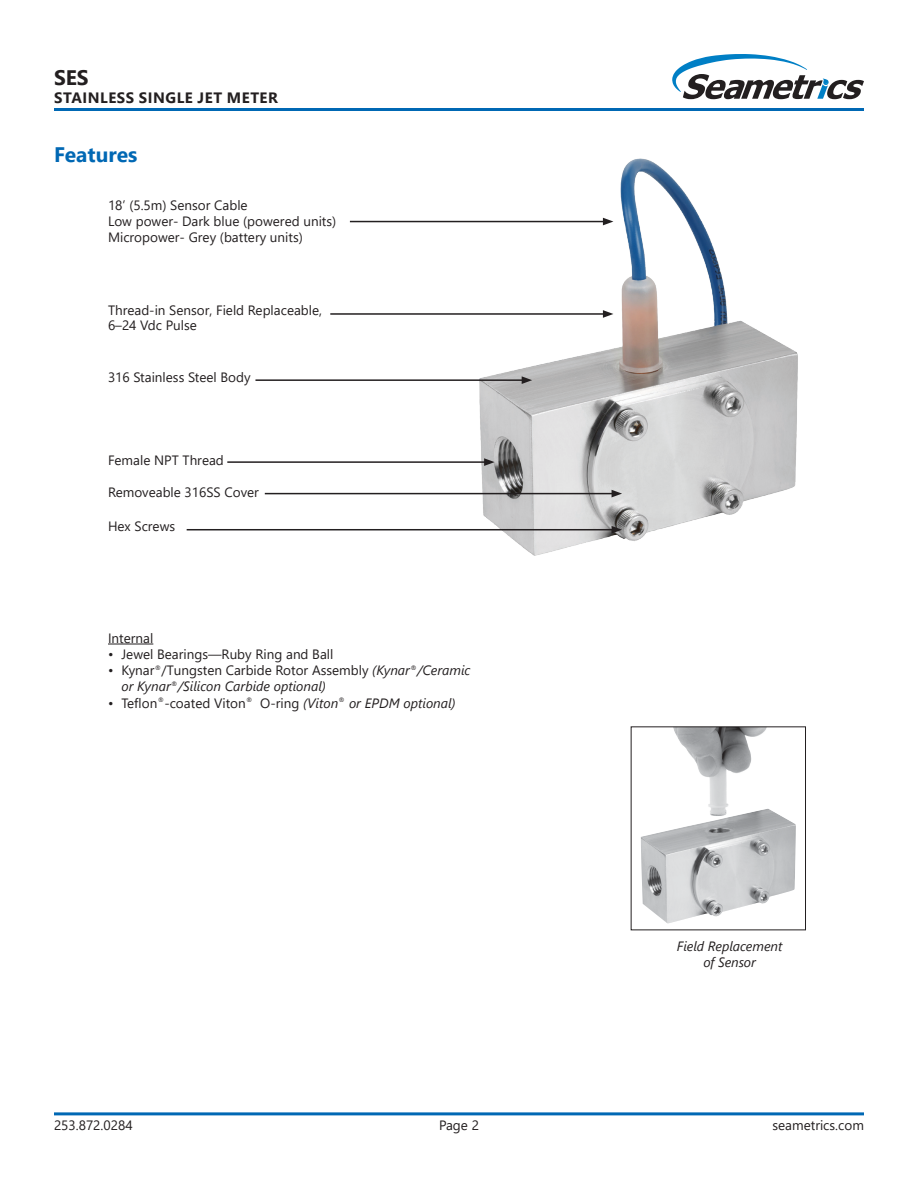
<style>
.page{position:relative;width:918px;height:1188px;background:#fff}
.page>*{position:absolute;margin:0;border:0;box-sizing:border-box;transform-origin:0 0}
.Heading_1{font:700 21px "Segoe UI";color:#0068b4}
.t1{font:700 21px "Segoe UI";color:#231f20}
.t2{font:700 15px "Segoe UI";letter-spacing:.035em;color:#231f20}
.Feature_Callouts{font:13.5px "Segoe UI";color:#231f20}
.t3{font:italic 13.5px/16.2px "Segoe UI";color:#231f20;text-align:center}
.s1{font-style:normal}
.s2{font-style:italic}
</style>
<div class="page">
<svg style="left:672px;top:54px;width:192px;height:45px"></svg>
<hr style="left:54px;top:108px;width:810px;height:3px;background:#0068b4">
<hr style="left:54px;top:1112px;width:810px;height:3px;background:#0068b4">
<img style="left:641px;top:728px;width:155px;height:196px">
<div style="left:631px;top:726px;width:175px;height:204px;border:1px solid #231f20"></div>
<hr style="left:108px;top:644px;width:45px;height:1px;background:#231f20">
<img style="left:473px;top:158px;width:325px;height:398px">
<hr style="left:330px;top:313px;width:275px;height:2px;background:#231f20">
<svg style="left:603px;top:310px;width:10px;height:8px"></svg>
<hr style="left:350px;top:221px;width:255px;height:1px;background:#231f20">
<svg style="left:603px;top:218px;width:10px;height:7px"></svg>
<hr style="left:255px;top:379px;width:269px;height:2px;background:#231f20">
<svg style="left:522px;top:376px;width:10px;height:8px"></svg>
<hr style="left:187px;top:529px;width:427px;height:1px;background:#231f20">
<svg style="left:612px;top:526px;width:10px;height:8px"></svg>
<hr style="left:227px;top:461px;width:259px;height:2px;background:#231f20">
<svg style="left:484px;top:458px;width:11px;height:8px"></svg>
<hr style="left:265px;top:493px;width:349px;height:1px;background:#231f20">
<svg style="left:612px;top:490px;width:10px;height:7px"></svg>
<h1 class="t1" style="left:54px;top:58px;width:36px">SES</h1>
<p class="t2" style="left:54px;top:83px;width:225px">STAINLESS SINGLE JET METER</p>
<p class="Heading_1" style="left:54px;top:135px;width:85px">Features</p>
<p class="Feature_Callouts" style="left:108px;top:192px;width:141px">18’ (5.5m) Sensor Cable</p>
<p class="Feature_Callouts" style="left:108px;top:208px;width:230px">Low power- Dark blue (powered units)</p>
<p class="Feature_Callouts" style="left:108px;top:225px;width:196px">Micropower- Grey (battery units)</p>
<p class="Feature_Callouts" style="left:108px;top:298px;width:216px">Thread-in Sensor, Field Replaceable,</p>
<p class="Feature_Callouts" style="left:108px;top:313px;width:90px">6–24 Vdc Pulse</p>
<p class="Feature_Callouts" style="left:108px;top:364px;width:144px">316 Stainless Steel Body</p>
<p class="Feature_Callouts" style="left:108px;top:448px;width:117px">Female NPT Thread</p>
<p class="Feature_Callouts" style="left:108px;top:479px;width:152px">Removeable 316SS Cover</p>
<p class="Feature_Callouts" style="left:108px;top:514px;width:69px">Hex Screws</p>
<p class="Feature_Callouts" style="left:108px;top:625px;width:47px">Internal</p>
<p class="Feature_Callouts" style="left:108px;top:642px;width:227px">• Jewel Bearings—Ruby Ring and Ball</p>
<p class="t3" style="left:122px;top:660px;width:350px;text-align:left;text-indent:-14px"><span class="s1">• Kynar</span><sup>®</sup><span class="s1">/Tungsten Carbide Rotor Assembly</span> (Kynar<sup>®</sup>/Ceramic or Kynar<sup>®</sup>/Silicon Carbide optional)</p>
<p class="Feature_Callouts" style="left:108px;top:690px;width:349px">• Teflon<sup>®</sup>-coated Viton<sup>®</sup> O-ring <span class="s2">(Viton</span><sup>®</sup> <span class="s2">or EPDM optional)</span></p>
<p class="t3" style="left:677px;top:936px;width:107px">Field Replacement of Sensor</p>
<p class="Feature_Callouts" style="left:54px;top:1113px;width:80px">253.872.0284</p>
<p class="Feature_Callouts" style="left:439px;top:1113px;width:41px">Page 2</p>
<p class="Feature_Callouts" style="left:772px;top:1113px;width:93px">seametrics.com</p>
</div>
